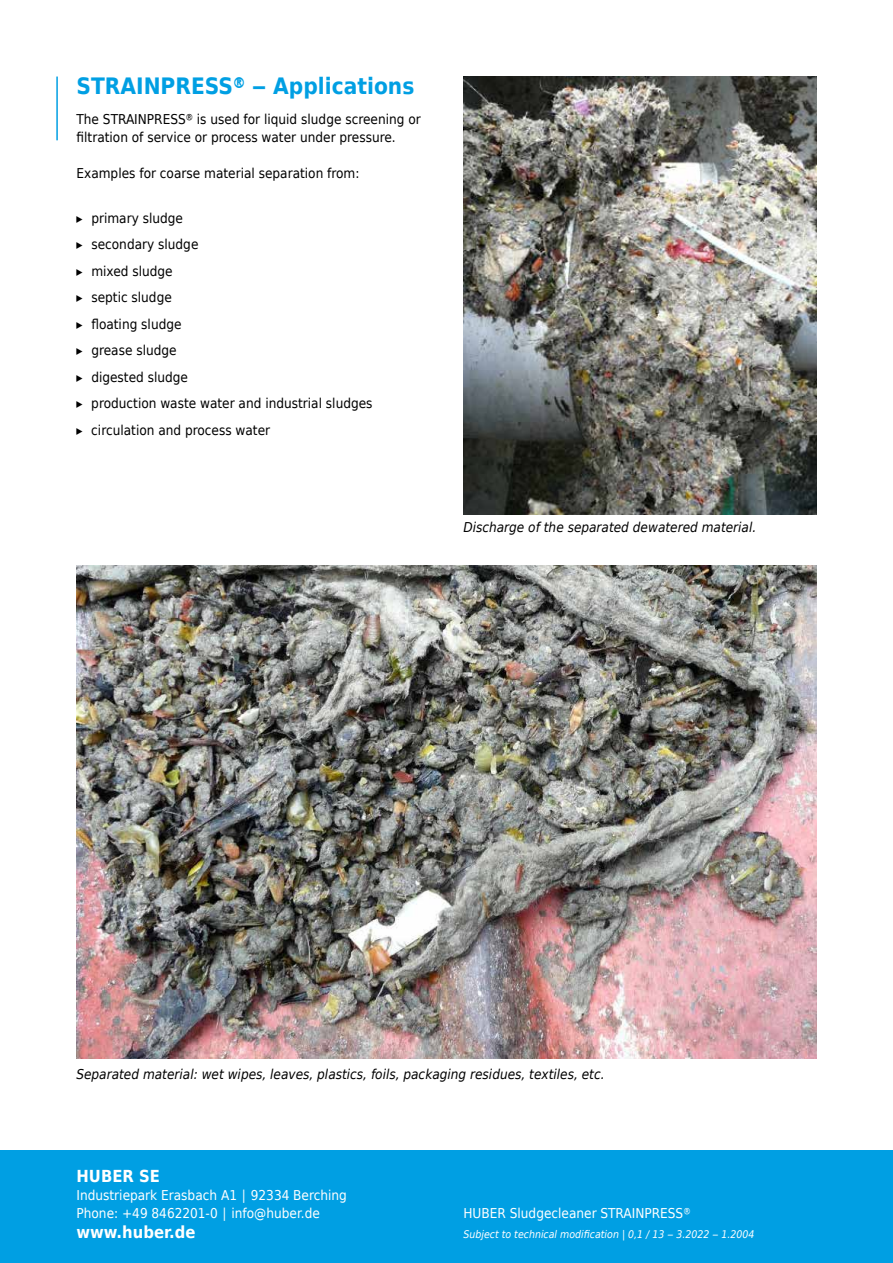
<style>
.page{position:relative;width:893px;height:1263px;background:#fff}
.page>*{position:absolute;margin:0;border:0;box-sizing:border-box;transform-origin:0 0}
.t1{font:700 22.5px "Huber Tec";color:#009fe3}
.t2{font:700 16.5px "Huber Tec";color:#fff}
.t3{font:13.5px/26.5px "Huber Tec";color:#000}
.t4{font:italic 13.5px "Huber Tec";color:#000}
.t5{font:13.5px/18px "Huber Tec";color:#fff}
.t6{font:italic 10.5px "Huber Tec";color:#fff}
</style>
<div class="page">
<div style="left:0;top:1151px;width:893px;height:112px;background:#009fe3"></div>
<hr style="left:56px;top:77px;width:2px;height:63px;background:#009fe3">
<img style="left:463px;top:77px;width:353px;height:437px">
<img style="left:77px;top:566px;width:739px;height:492px">
<h1 class="t1" style="left:77px;top:67px;width:339px">STRAINPRESS® – Applications</h1>
<p class="t3" style="left:77px;top:110px;width:346px;line-height:18px">The STRAINPRESS® is used for liquid sludge screening or filtration of service or process water under pressure.</p>
<p class="t3" style="left:77px;top:160px;width:284px">Examples for coarse material separation from:</p>
<p class="t3" style="left:76px;top:204px;width:298px">▸ primary sludge<br>▸ secondary sludge<br>▸ mixed sludge<br>▸ septic sludge<br>▸ floating sludge<br>▸ grease sludge<br>▸ digested sludge<br>▸ production waste water and industrial sludges ▸ circulation and process water</p>
<p class="t4" style="left:463px;top:518px;width:294px">Discharge of the separated dewatered material.</p>
<p class="t4" style="left:76px;top:1064px;width:530px">Separated material: wet wipes, leaves, plastics, foils, packaging residues, textiles, etc.</p>
<p class="t2" style="left:77px;top:1162px;width:85px">HUBER SE</p>
<p class="t5" style="left:77px;top:1185px;width:272px">Industriepark Erasbach A1 ∣ 92334 Berching<br>Phone: +49 8462201-0 ∣ info@huber.de</p>
<p class="t2" style="left:77px;top:1218px;width:120px">www.huber.de</p>
<p class="t5" style="left:463px;top:1203px;width:229px">HUBER Sludgecleaner STRAINPRESS®</p>
<p class="t6" style="left:463px;top:1226px;width:292px">Subject to technical modification | 0,1 / 13 – 3.2022 – 1.2004</p>
</div>
